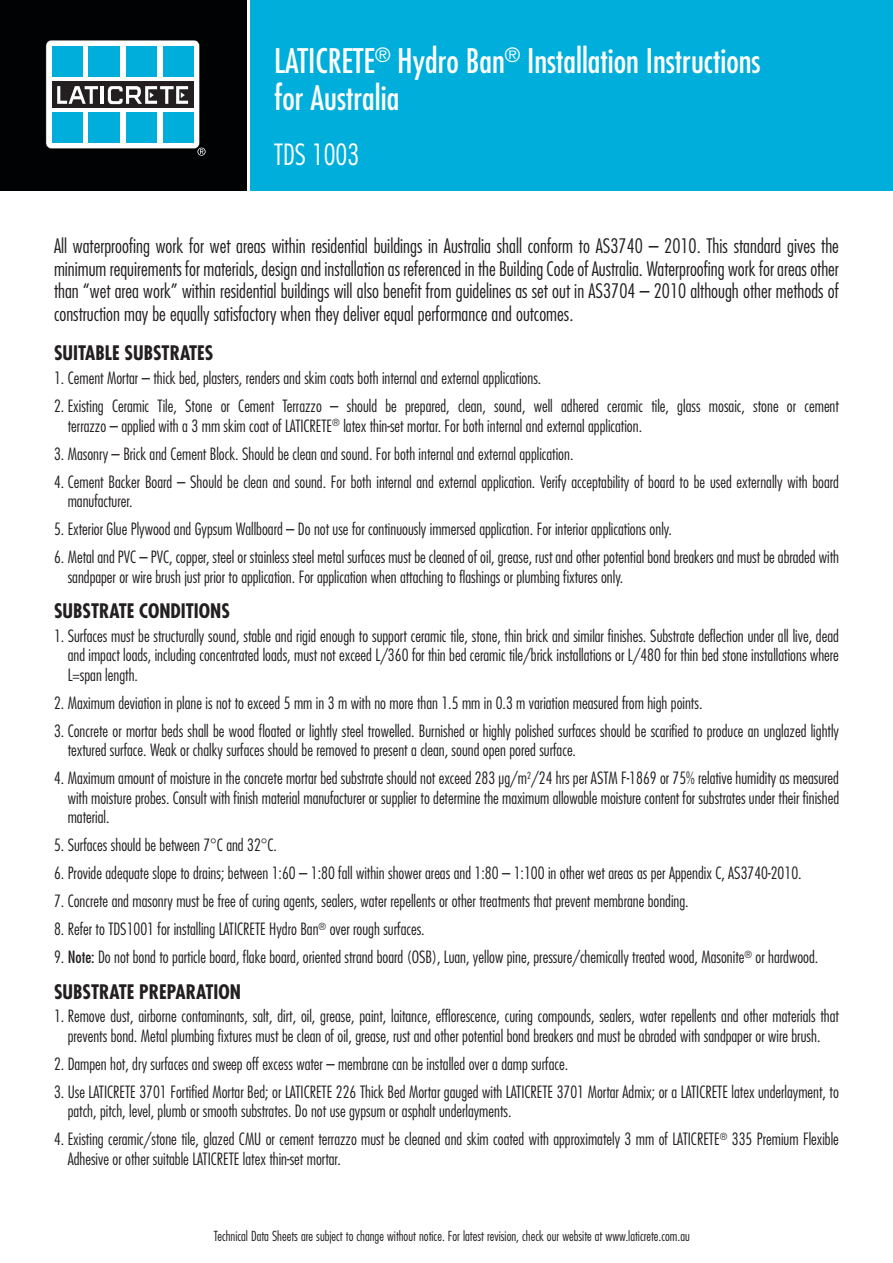
<style>
.page{position:relative;width:893px;height:1263px;background:#fff}
.page>*{position:absolute;margin:0;border:0;box-sizing:border-box;transform-origin:0 0}
.t1{font:condensed 33px/37.5px "Futura";color:#fff}
.t2{font:300 condensed 28.5px "Futura";color:#fff}
.Body_Copy{font:300 condensed 19.5px/22.5px "Futura";color:#231f20;text-align:justify}
.Head{font:700 condensed 19.5px "Futura";color:#231f20}
.Numbers{font:300 condensed 16.5px/19.5px "Futura";color:#231f20}
.t3{font:300 condensed 13.5px "Futura";color:#231f20}
.s1{font-weight:400}
</style>
<div class="page">
<div style="left:0;top:0;width:246px;height:190px;background:#010203"></div>
<div style="left:250px;top:0;width:643px;height:190px;background:#00aedc"></div>
<svg style="left:46px;top:40px;width:160px;height:116px"></svg>
<p class="t1" style="left:274px;top:42px;width:488px">LATICRETE<sup>®</sup> Hydro Ban<sup>®</sup> Installation Instructions for Australia</p>
<p class="t2" style="left:274px;top:137px;width:87px">TDS 1003</p>
<p class="Body_Copy" style="left:54px;top:235px;width:786px">All waterproofing work for wet areas within residential buildings in Australia shall conform to AS3740 – 2010. This standard gives the minimum requirements for materials, design and installation as referenced in the Building Code of Australia. Waterproofing work for areas other than “wet area work” within residential buildings will also benefit from guidelines as set out in AS3704 – 2010 although other methods of construction may be equally satisfactory when they deliver equal performance and outcomes.</p>
<p class="Head" style="left:54px;top:341px;width:161px">SUITABLE SUBSTRATES</p>
<p class="Numbers" style="left:54px;top:368px;width:489px">1. Cement Mortar – thick bed, plasters, renders and skim coats both internal and external applications.</p>
<p class="Numbers" style="left:68px;top:396px;width:773px;text-indent:-14px">2. Existing Ceramic Tile, Stone or Cement Terrazzo – should be prepared, clean, sound, well adhered ceramic tile, glass mosaic, stone or cement terrazzo – applied with a 3 mm skim coat of LATICRETE<sup>®</sup> latex thin-set mortar. For both internal and external application.</p>
<p class="Numbers" style="left:54px;top:444px;width:521px">3. Masonry – Brick and Cement Block. Should be clean and sound. For both internal and external application.</p>
<p class="Numbers" style="left:68px;top:472px;width:773px;text-indent:-14px">4. Cement Backer Board – Should be clean and sound. For both internal and external application. Verify acceptability of board to be used externally with board manufacturer.</p>
<p class="Numbers" style="left:54px;top:519px;width:619px">5. Exterior Glue Plywood and Gypsum Wallboard – Do not use for continuously immersed application. For interior applications only.</p>
<p class="Numbers" style="left:68px;top:547px;width:773px;text-indent:-14px">6. Metal and PVC – PVC, copper, steel or stainless steel metal surfaces must be cleaned of oil, grease, rust and other potential bond breakers and must be abraded with sandpaper or wire brush just prior to application. For application when attaching to flashings or plumbing fixtures only.</p>
<p class="Head" style="left:54px;top:599px;width:178px">SUBSTRATE CONDITIONS</p>
<p class="Numbers" style="left:68px;top:626px;width:773px;text-align:justify;text-indent:-14px">1. Surfaces must be structurally sound, stable and rigid enough to support ceramic tile, stone, thin brick and similar finishes. Substrate deflection under all live, dead and impact loads, including concentrated loads, must not exceed L/360 for thin bed ceramic tile/brick installations or L/480 for thin bed stone installations where L=span length.</p>
<p class="Numbers" style="left:54px;top:693px;width:650px">2. Maximum deviation in plane is not to exceed 5 mm in 3 m with no more than 1.5 mm in 0.3 m variation measured from high points.</p>
<p class="Numbers" style="left:68px;top:721px;width:773px;text-indent:-14px">3. Concrete or mortar beds shall be wood floated or lightly steel trowelled. Burnished or highly polished surfaces should be scarified to produce an unglazed lightly textured surface. Weak or chalky surfaces should be removed to present a clean, sound open pored surface.</p>
<p class="Numbers" style="left:68px;top:768px;width:773px;text-align:justify;text-indent:-14px">4. Maximum amount of moisture in the concrete mortar bed substrate should not exceed 283 µg/m<sup>2</sup>/24 hrs per ASTM F-1869 or 75% relative humidity as measured with moisture probes. Consult with finish material manufacturer or supplier to determine the maximum allowable moisture content for substrates under their finished material.</p>
<p class="Numbers" style="left:54px;top:835px;width:224px">5. Surfaces should be between 7°C and 32°C.</p>
<p class="Numbers" style="left:54px;top:863px;width:749px">6. Provide adequate slope to drains; between 1:60 – 1:80 fall within shower areas and 1:80 – 1:100 in other wet areas as per Appendix C, AS3740-2010.</p>
<p class="Numbers" style="left:54px;top:891px;width:636px">7. Concrete and masonry must be free of curing agents, sealers, water repellents or other treatments that prevent membrane bonding.</p>
<p class="Numbers" style="left:54px;top:919px;width:372px">8. Refer to TDS1001 for installing LATICRETE Hydro Ban<sup>®</sup> over rough surfaces.</p>
<p class="Numbers" style="left:54px;top:947px;width:766px">9. <span class="s1">Note:</span> Do not bond to particle board, flake board, oriented strand board (OSB), Luan, yellow pine, pressure/chemically treated wood, Masonite<sup>®</sup> or hardwood.</p>
<p class="Head" style="left:54px;top:979px;width:188px">SUBSTRATE PREPARATION</p>
<p class="Numbers" style="left:54px;top:1006px;width:786px;text-align:center">1. Remove dust, airborne contaminants, salt, dirt, oil, grease, paint, laitance, efflorescence, curing compounds, sealers, water repellents and other materials that prevents bond. Metal plumbing fixtures must be clean of oil, grease, rust and other potential bond breakers and must be abraded with sandpaper or wire brush.</p>
<p class="Numbers" style="left:54px;top:1054px;width:516px">2. Dampen hot, dry surfaces and sweep off excess water – membrane can be installed over a damp surface.</p>
<p class="Numbers" style="left:68px;top:1082px;width:773px;text-indent:-14px">3. Use LATICRETE 3701 Fortified Mortar Bed; or LATICRETE 226 Thick Bed Mortar gauged with LATICRETE 3701 Mortar Admix; or a LATICRETE latex underlayment, to patch, pitch, level, plumb or smooth substrates. Do not use gypsum or asphalt underlayments.</p>
<p class="Numbers" style="left:68px;top:1129px;width:773px;text-indent:-14px">4. Existing ceramic/stone tile, glazed CMU or cement terrazzo must be cleaned and skim coated with approximately 3 mm of LATICRETE<sup>®</sup> 335 Premium Flexible<br>Adhesive or other suitable LATICRETE latex thin-set mortar.</p>
<p class="t3" style="left:214px;top:1227px;width:477px">Technical Data Sheets are subject to change without notice. For latest revision, check our website at www.laticrete.com.au</p>
</div>
